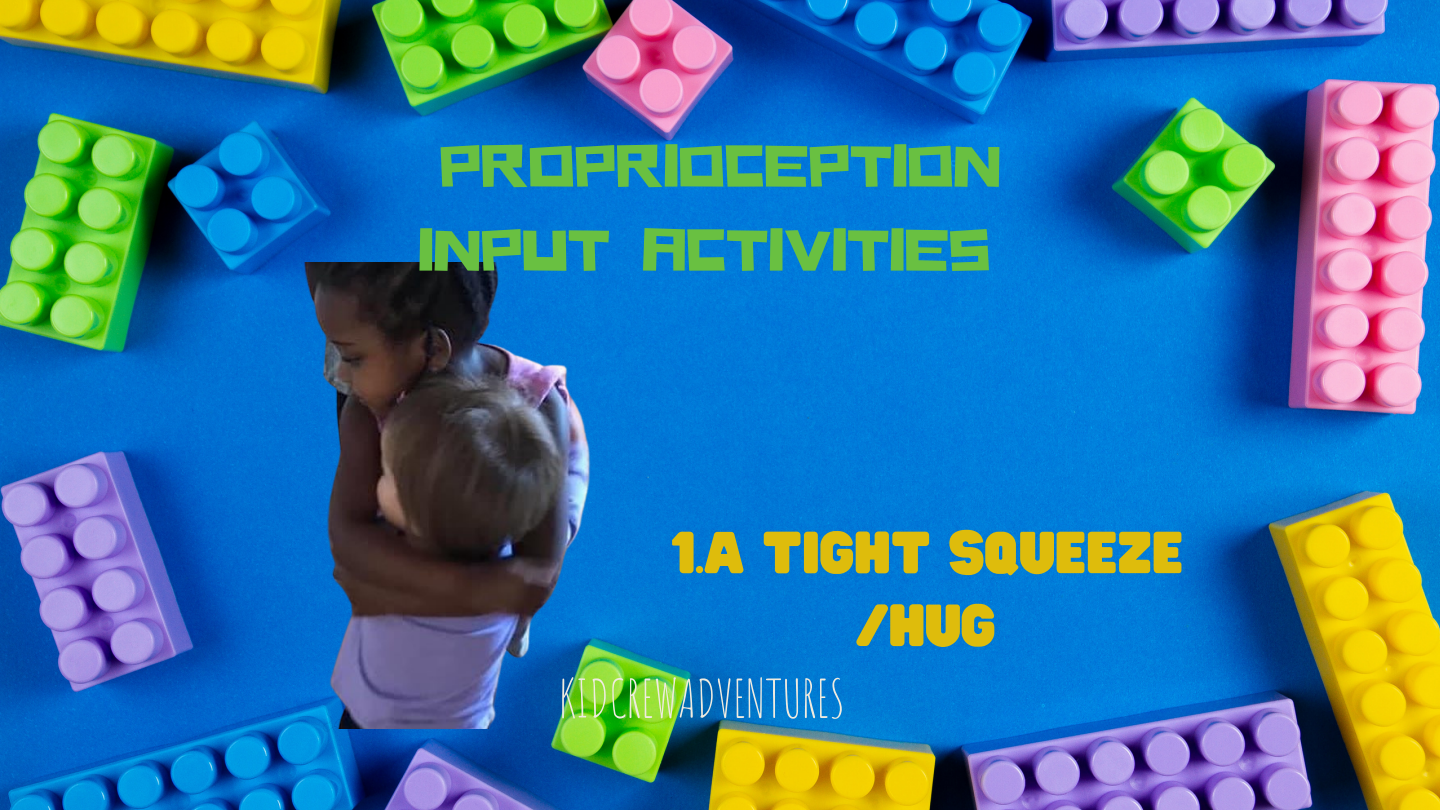
<style>
.page{position:relative;width:1440px;height:810px;background:#fff}
.page>*{position:absolute;margin:0;border:0;box-sizing:border-box;transform-origin:0 0}
.t1{font:60px/84px "Hitchcut";color:#69c041;text-align:center}
.t2{font:52px "Hitand Run";color:#debc0c}
.t3{font:52px "Amatic SC";color:#efebe0}
</style>
<div class="page">
<img style="left:0;top:0;width:1440px;height:810px">
<img style="left:14px;top:262px;width:759px;height:467px">
<p class="t1" style="left:418px;top:120px;width:584px">PROPRIOCEPTION<br>INPUT ACTIVITIES</p>
<p class="t2" style="left:670px;top:524px;width:514px">1.A TIGHT SQUEEZE</p>
<p class="t2" style="left:856px;top:597px;width:141px">/HUG</p>
<p class="t3" style="left:559px;top:665px;width:288px">KIDCREWADVENTURES</p>
</div>
